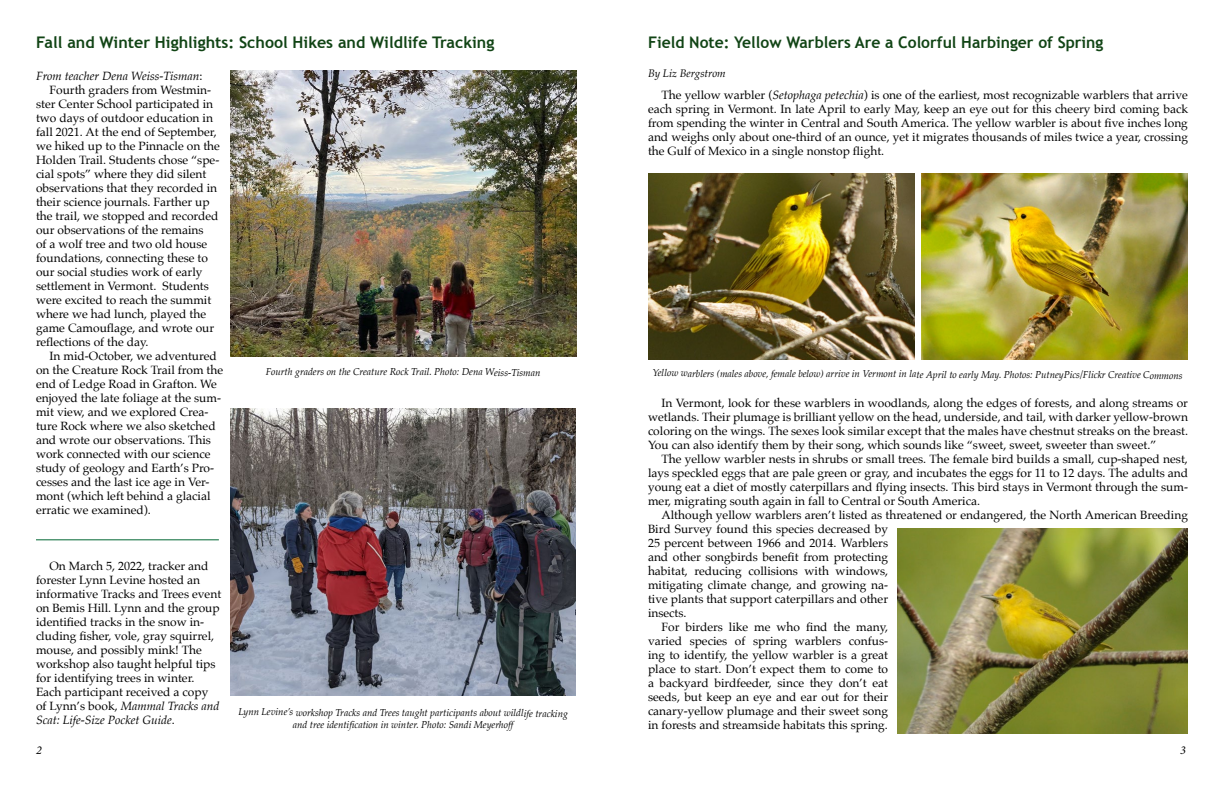
<style>
.page{position:relative;width:1224px;height:792px;background:#fff}
.page>*{position:absolute;margin:0;border:0;box-sizing:border-box;transform-origin:0 0}
.t1{font:700 16px "Trebuchet MS";color:#114415}
.t2{font:12px/14px "Palatino";color:#000;text-align:justify}
.t3{font:italic 12px "Palatino";color:#000}
.t4{font:italic 12px "Minion Pro";color:#000}
.t5{font:italic 11px "Palatino";color:#000}
.t6{font:italic 10px/12px "Palatino";letter-spacing:-.005em;color:#000;text-align:center}
.s1{font-style:normal}
.s2{font-style:italic}
</style>
<div class="page">
<img style="left:922px;top:174px;width:266px;height:185px">
<img style="left:230px;top:70px;width:346px;height:287px">
<img style="left:648px;top:174px;width:266px;height:185px">
<img style="left:897px;top:529px;width:291px;height:204px">
<img style="left:230px;top:409px;width:346px;height:287px">
<hr style="left:36px;top:539px;width:183px;height:1px;background:#063">
<h1 class="t1" style="left:36px;top:32px;width:460px">Fall and Winter Highlights: School Hikes and Wildlife Tracking</h1>
<h1 class="t1" style="left:648px;top:32px;width:457px">Field Note: Yellow Warblers Are a Colorful Harbinger of Spring</h1>
<p class="t3" style="left:36px;top:66px;width:168px">From teacher Dena Weiss-Tisman<span class="s1">:</span></p>
<p class="t2" style="left:50px;top:83px;width:163px">Fourth graders from Westmin-</p>
<p class="t2" style="left:36px;top:97px;width:179px">ster Center School participated in</p>
<p class="t2" style="left:36px;top:111px;width:179px">two days of outdoor education in</p>
<p class="t2" style="left:36px;top:125px;width:182px">fall 2021. At the end of September,</p>
<p class="t2" style="left:36px;top:139px;width:185px">we hiked up to the Pinnacle on the</p>
<p class="t2" style="left:36px;top:153px;width:185px">Holden Trail. Students chose “spe-</p>
<p class="t2" style="left:36px;top:167px;width:172px">cial spots” where they did silent</p>
<p class="t2" style="left:36px;top:181px;width:183px">observations that they recorded in</p>
<p class="t2" style="left:36px;top:195px;width:175px">their science journals. Farther up</p>
<p class="t2" style="left:36px;top:209px;width:184px">the trail, we stopped and recorded</p>
<p class="t2" style="left:36px;top:223px;width:169px">our observations of the remains</p>
<p class="t2" style="left:36px;top:237px;width:173px">of a wolf tree and two old house</p>
<p class="t2" style="left:36px;top:251px;width:174px">foundations, connecting these to</p>
<p class="t2" style="left:36px;top:265px;width:168px">our social studies work of early</p>
<p class="t2" style="left:36px;top:279px;width:174px">settlement in Vermont. Students</p>
<p class="t2" style="left:36px;top:293px;width:177px">were excited to reach the summit</p>
<p class="t2" style="left:36px;top:307px;width:172px">where we had lunch, played the</p>
<p class="t2" style="left:36px;top:321px;width:180px">game Camouflage, and wrote our</p>
<p class="t2" style="left:36px;top:335px;width:114px">reflections of the day.</p>
<p class="t2" style="left:50px;top:349px;width:169px">In mid-October, we adventured</p>
<p class="t2" style="left:36px;top:363px;width:189px">on the Creature Rock Trail from the</p>
<p class="t2" style="left:36px;top:377px;width:182px">end of Ledge Road in Grafton. We</p>
<p class="t2" style="left:36px;top:391px;width:187px">enjoyed the late foliage at the sum-</p>
<p class="t2" style="left:36px;top:405px;width:174px">mit view, and we explored Crea-</p>
<p class="t2" style="left:36px;top:419px;width:181px">ture Rock where we also sketched</p>
<p class="t2" style="left:36px;top:433px;width:177px">and wrote our observations. This</p>
<p class="t2" style="left:36px;top:447px;width:176px">work connected with our science</p>
<p class="t2" style="left:36px;top:461px;width:180px">study of geology and Earth’s Pro-</p>
<p class="t2" style="left:36px;top:475px;width:175px">cesses and the last ice age in Ver-</p>
<p class="t2" style="left:36px;top:489px;width:176px">mont (which left behind a glacial</p>
<p class="t2" style="left:36px;top:503px;width:116px">erratic we examined).</p>
<p class="t2" style="left:36px;top:559px;width:187px;text-align:left;text-indent:14px">On March 5, 2022, tracker and forester Lynn Levine hosted an informative Tracks and Trees event on Bemis Hill. Lynn and the group identified tracks in the snow in&shy;cluding fisher, vole, gray squirrel, mouse, and possibly mink! The workshop also taught helpful tips for identifying trees in winter.<br>Each participant received a copy of Lynn’s book, <span class="s2">Mammal Tracks and<br>Scat: Life-Size Pocket Guide</span>.</p>
<p class="t5" style="left:648px;top:64px;width:79px">By Liz Bergstrom</p>
<p class="t2" style="left:648px;top:88px;width:542px;text-indent:14px">The yellow warbler (<span class="s2">Setophaga petechia</span>) is one of the earliest, most recognizable warblers that arrive each spring in Vermont. In late April to early May, keep an eye out for this cheery bird coming back from spending the winter in Central and South America. The yellow warbler is about five inches long and weighs only about one-third of an ounce, yet it migrates thousands of miles twice a year, crossing the Gulf of Mexico in a single nonstop flight.</p>
<p class="t6" style="left:266px;top:366px;width:276px">Fourth graders on the Creature Rock Trail. Photo: Dena Weiss-Tisman</p>
<p class="t6" style="left:652px;top:368px;width:532px">Yellow warblers (males above, female below) arrive in Vermont in late April to early May. Photos: PutneyPics/Flickr Creative Commons</p>
<p class="t6" style="left:238px;top:706px;width:331px">Lynn Levine’s workshop Tracks and Trees taught participants about wildlife tracking and tree identification in winter. Photo: Sandi Meyerhoff</p>
<p class="t2" style="left:648px;top:396px;width:542px;text-indent:14px">In Vermont, look for these warblers in woodlands, along the edges of forests, and along streams or wetlands. Their plumage is brilliant yellow on the head, underside, and tail, with darker yellow-brown coloring on the wings. The sexes look similar except that the males have chestnut streaks on the breast.<br>You can also identify them by their song, which sounds like “sweet, sweet, sweeter than sweet.”</p>
<p class="t2" style="left:648px;top:452px;width:542px;text-indent:14px">The yellow warbler nests in shrubs or small trees. The female bird builds a small, cup-shaped nest, lays speckled eggs that are pale green or gray, and incubates the eggs for 11 to 12 days. The adults and young eat a diet of mostly caterpillars and flying insects. This bird stays in Vermont through the sum&shy;mer, migrating south again in fall to Central or South America.</p>
<p class="t2" style="left:662px;top:508px;width:528px">Although yellow warblers aren’t listed as threatened or endangered, the North American Breeding</p>
<p class="t2" style="left:648px;top:522px;width:242px">Bird Survey found this species decreased by</p>
<p class="t2" style="left:648px;top:536px;width:242px">25 percent between 1966 and 2014. Warblers</p>
<p class="t2" style="left:648px;top:550px;width:242px">and other songbirds benefit from protecting</p>
<p class="t2" style="left:648px;top:564px;width:242px">habitat, reducing collisions with windows,</p>
<p class="t2" style="left:648px;top:578px;width:242px">mitigating climate change, and growing na-</p>
<p class="t2" style="left:648px;top:592px;width:242px">tive plants that support caterpillars and other</p>
<p class="t2" style="left:648px;top:606px;width:40px">insects.</p>
<p class="t2" style="left:662px;top:620px;width:228px">For birders like me who find the many,</p>
<p class="t2" style="left:648px;top:634px;width:242px">varied species of spring warblers confus-</p>
<p class="t2" style="left:648px;top:648px;width:242px">ing to identify, the yellow warbler is a great</p>
<p class="t2" style="left:648px;top:662px;width:242px">place to start. Don’t expect them to come to</p>
<p class="t2" style="left:648px;top:676px;width:242px">a backyard birdfeeder, since they don’t eat</p>
<p class="t2" style="left:648px;top:690px;width:242px">seeds, but keep an eye and ear out for their</p>
<p class="t2" style="left:648px;top:704px;width:242px">canary-yellow plumage and their sweet song</p>
<p class="t2" style="left:648px;top:718px;width:241px">in forests and streamside habitats this spring.</p>
<p class="t4" style="left:36px;top:742px;width:7px">2</p>
<p class="t4" style="left:1180px;top:742px;width:7px">3</p>
</div>
